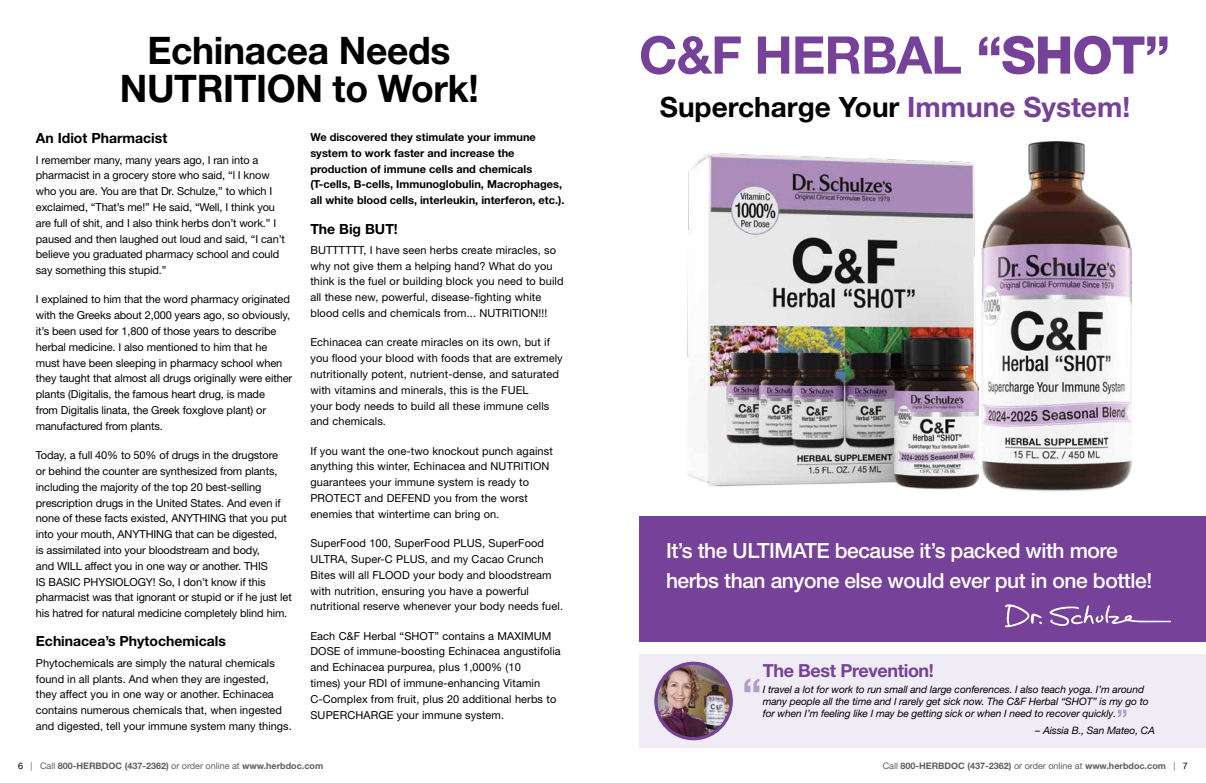
<style>
.page{position:relative;width:1206px;height:783px;background:#fff}
.page>*{position:absolute;margin:0;border:0;box-sizing:border-box;transform-origin:0 0}
.H2_32_pt_45{font:700 52px "Helvetica Neue LT Std";letter-spacing:-.02em;color:#754199}
.t1{font:700 38px/38px "Helvetica Neue LT Std";letter-spacing:-.01em;color:#000;text-align:center}
.Content_Body{font:700 28px "Helvetica Neue LT Std";color:#000}
.LT45__28pt{font:500 21px/30px "Helvetica Neue LT Std";letter-spacing:-.02em;color:#fff}
.Headlines{font:700 18px "Helvetica Neue LT Std";letter-spacing:-.02em;color:#754199}
.Lt75__14pt_sub_head{font:700 14px "Helvetica Neue LT Std";color:#000}
.Lt75__14pt_sub_head-2{font:11px/15.8px "Helvetica Neue LT Std";color:#000}
.Lt75__14pt_sub_head-3{font:700 11px/15.8px "Helvetica Neue LT Std";color:#000}
.t2{font:italic 10.2px/12.3px "Helvetica Neue LT Std";letter-spacing:-.01em;color:#000}
.t3{font:700 9px "Helvetica Neue LT Std";color:#5d5d60}
.s1{font-weight:800}
.s2{color:#754199}
.s3{font-weight:400;color:#000}
.s4{font-weight:400;color:#6d6e71}
.s5{font-weight:400}
</style>
<div class="page">
<img style="left:687px;top:153px;width:291px;height:337px">
<div style="left:639px;top:516px;width:567px;height:126px;background:#754199"></div>
<svg style="left:1050px;top:605px;width:121px;height:21px"></svg>
<svg style="left:1005px;top:604px;width:37px;height:23px"></svg>
<img style="left:982px;top:141px;width:150px;height:351px">
<div style="left:639px;top:654px;width:567px;height:93px;background:#f0ecf5"></div>
<img style="left:658px;top:663px;width:72px;height:75px">
<div style="left:654px;top:662px;width:79px;height:78px;border:3px solid #754199;border-radius:50%"></div>
<svg style="left:744px;top:679px;width:15px;height:13px"></svg>
<svg style="left:1118px;top:710px;width:9px;height:7px"></svg>
<p class="t1" style="left:120px;top:30px;width:361px">Echinacea Needs<br>NUTRITION to Work!</p>
<p class="Lt75__14pt_sub_head" style="left:36px;top:130px;width:133px">An Idiot Pharmacist</p>
<p class="Lt75__14pt_sub_head-2" style="left:36px;top:152px;width:251px">I remember many, many years ago, I ran into a pharmacist in a grocery store who said, “l I know who you are. You are that Dr. Schulze,” to which I exclaimed, “That’s me!” He said, “Well, I think you are full of shit, and I also think herbs don’t work.” I paused and then laughed out loud and said, “I can’t believe you graduated pharmacy school and could say something this stupid.”</p>
<p class="Lt75__14pt_sub_head-2" style="left:36px;top:291px;width:258px">I explained to him that the word pharmacy originated with the Greeks about 2,000 years ago, so obviously, it’s been used for 1,800 of those years to describe herbal medicine. I also mentioned to him that he must have been sleeping in pharmacy school when they taught that almost all drugs originally were either plants (Digitalis, the famous heart drug, is made<br>from Digitalis linata, the Greek foxglove plant) or manufactured from plants.</p>
<p class="Lt75__14pt_sub_head-2" style="left:36px;top:447px;width:257px">Today, a full 40% to 50% of drugs in the drugstore<br>or behind the counter are synthesized from plants, including the majority of the top 20 best-selling prescription drugs in the United States. And even if none of these facts existed, ANYTHING that you put into your mouth, ANYTHING that can be digested,<br>is assimilated into your bloodstream and body,<br>and WILL affect you in one way or another. THIS<br>IS BASIC PHYSIOLOGY! So, I don’t know if this pharmacist was that ignorant or stupid or if he just let his hatred for natural medicine completely blind him.</p>
<p class="Lt75__14pt_sub_head" style="left:36px;top:633px;width:191px">Echinacea’s Phytochemicals</p>
<p class="Lt75__14pt_sub_head-2" style="left:36px;top:655px;width:257px">Phytochemicals are simply the natural chemicals found in all plants. And when they are ingested, they affect you in one way or another. Echinacea contains numerous chemicals that, when ingested and digested, tell your immune system many things.</p>
<p class="Lt75__14pt_sub_head-3" style="left:310px;top:129px;width:256px">We discovered they stimulate your immune system to work faster and increase the production of immune cells and chemicals (T-cells, B-cells, Immunoglobulin, Macrophages, all white blood cells, interleukin, interferon, etc.).</p>
<p class="Lt75__14pt_sub_head" style="left:310px;top:220px;width:89px">The Big BUT!</p>
<p class="Lt75__14pt_sub_head-2" style="left:310px;top:242px;width:255px">BUTTTTTT, I have seen herbs create miracles, so why not give them a helping hand? What do you think is the fuel or building block you need to build all these new, powerful, disease-fighting white blood cells and chemicals from... NUTRITION!!!</p>
<p class="Lt75__14pt_sub_head-2" style="left:310px;top:334px;width:254px">Echinacea can create miracles on its own, but if you flood your blood with foods that are extremely nutritionally potent, nutrient-dense, and saturated with vitamins and minerals, this is the FUEL<br>your body needs to build all these immune cells and chemicals.</p>
<p class="Lt75__14pt_sub_head-2" style="left:310px;top:443px;width:244px">If you want the one-two knockout punch against anything this winter, Echinacea and NUTRITION guarantees your immune system is ready to PROTECT and DEFEND you from the worst enemies that wintertime can bring on.</p>
<p class="Lt75__14pt_sub_head-2" style="left:310px;top:535px;width:254px">SuperFood 100, SuperFood PLUS, SuperFood ULTRA, Super-C PLUS, and my Cacao Crunch Bites will all FLOOD your body and bloodstream with nutrition, ensuring you have a powerful nutritional reserve whenever your body needs fuel.</p>
<p class="Lt75__14pt_sub_head-2" style="left:310px;top:628px;width:252px">Each C&amp;F Herbal “SHOT” contains a MAXIMUM DOSE of immune-boosting Echinacea angustifolia and Echinacea purpurea, plus 1,000% (10<br>times) your RDI of immune-enhancing Vitamin C-Complex from fruit, plus 20 additional herbs to SUPERCHARGE your immune system.</p>
<p class="H2_32_pt_45" style="left:639px;top:23px;width:533px">C&amp;F HERBAL <span class="s1">“SHOT”</span></p>
<p class="Content_Body" style="left:660px;top:90px;width:472px">Supercharge Your <span class="s2">Immune System!</span></p>
<p class="LT45__28pt" style="left:666px;top:535px;width:488px">It’s the ULTIMATE because it’s packed with more herbs than anyone else would ever put in one bottle!</p>
<p class="Headlines" style="left:763px;top:659px;width:173px">The Best Prevention!</p>
<p class="t2" style="left:763px;top:683px;width:388px">I travel a lot for work to run small and large conferences. I also teach yoga. I’m around many people all the time and I rarely get sick now. The C&amp;F Herbal “SHOT” is my go to for when I’m feeling like I may be getting sick or when I need to recover quickly.</p>
<p class="t2" style="left:1035px;top:724px;width:121px">– Aissia B., San Mateo, CA</p>
<p class="t3" style="left:18px;top:760px;width:307px"><span class="s3">6</span> <span class="s4">|</span> <span class="s5">Call</span> 800-HERBDOC (437-2362) <span class="s5">or order online at</span> www.herbdoc.com</p>
<p class="t3" style="left:883px;top:760px;width:307px"><span class="s5">Call</span> 800-HERBDOC (437-2362) <span class="s5">or order online at</span> www.herbdoc.com <span class="s4">|</span> <span class="s3">7</span></p>
</div>
